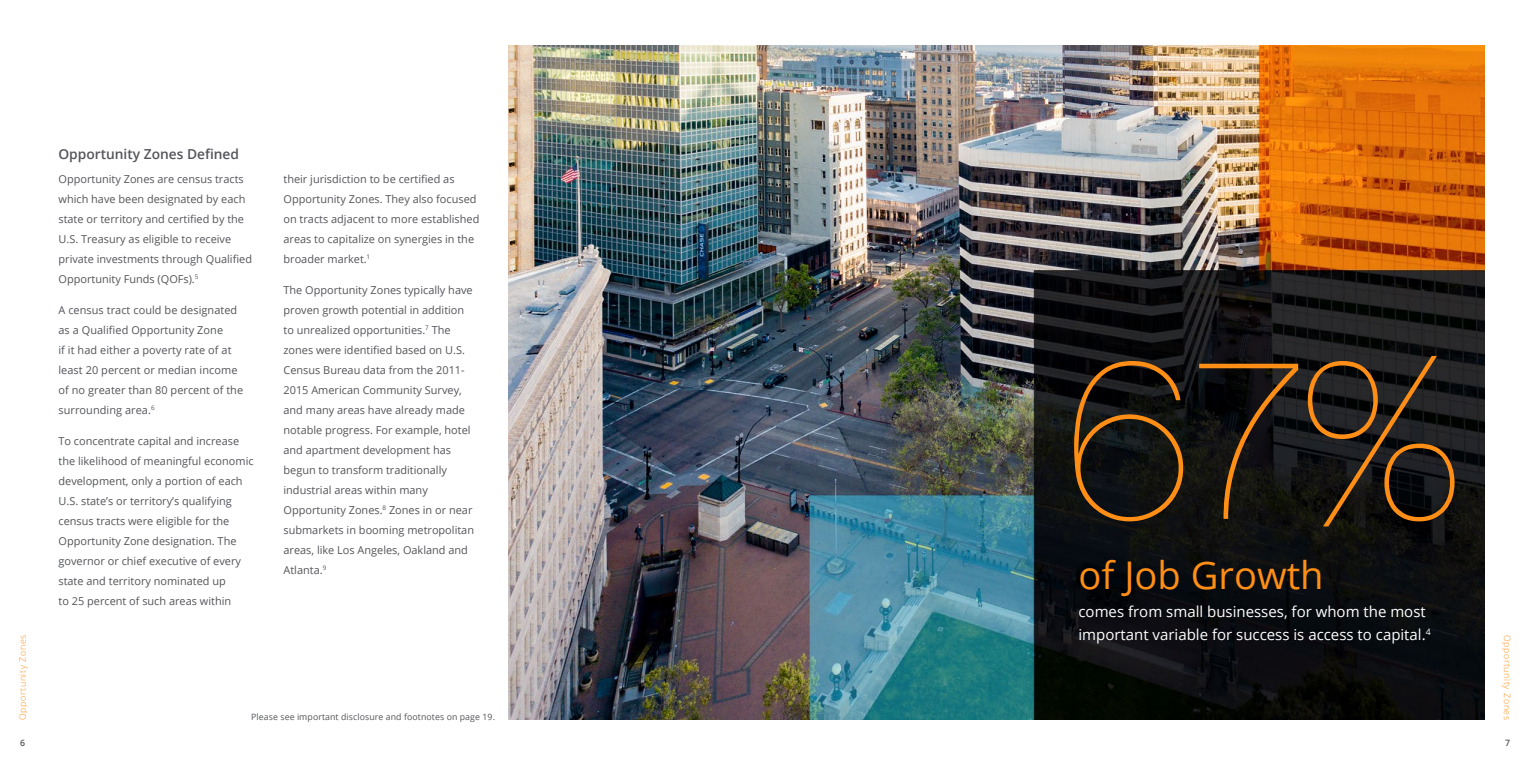
<style>
.page{position:relative;width:1530px;height:765px;background:#fff}
.page>*{position:absolute;margin:0;border:0;box-sizing:border-box;transform-origin:0 0}
.t1{font:200 228.25px "Helvetica Neue";color:#ff8e16}
.t2{font:38.12px "Open Sans";color:#ff8e16}
.t3{font:15px/22.5px "Open Sans";color:#fff}
.t4{font:600 13.75px "Open Sans";color:#54555a}
.t5{font:11px/20px "Open Sans";color:#54555a}
.t6{font:8.75px "Open Sans";letter-spacing:.01em;color:#54555a}
.t7{font:300 8.75px "Open Sans";letter-spacing:.08em;color:#ff8e16}
.t8{font:600 8.75px "Open Sans";color:#54555a}
</style>
<div class="page">
<img style="left:509px;top:45px;width:976px;height:675px">
<p class="t4" style="left:58px;top:145px;width:182px">Opportunity Zones Defined</p>
<p class="t5" style="left:58px;top:168px;width:195px">Opportunity Zones are census tracts which have been designated by each state or territory and certified by the U.S. Treasury as eligible to receive private investments through Qualified Opportunity Funds (QOFs).<sup>5</sup></p>
<p class="t5" style="left:58px;top:300px;width:186px">A census tract could be designated as a Qualified Opportunity Zone<br>if it had either a poverty rate of at least 20 percent or median income of no greater than 80 percent of the surrounding area.<sup>6</sup></p>
<p class="t5" style="left:58px;top:431px;width:197px">To concentrate capital and increase the likelihood of meaningful economic development, only a portion of each U.S. state’s or territory’s qualifying census tracts were eligible for the Opportunity Zone designation. The governor or chief executive of every state and territory nominated up<br>to 25 percent of such areas within</p>
<p class="t5" style="left:284px;top:168px;width:197px">their jurisdiction to be certified as Opportunity Zones. They also focused on tracts adjacent to more established areas to capitalize on synergies in the broader market.<sup>1</sup></p>
<p class="t5" style="left:284px;top:280px;width:192px">The Opportunity Zones typically have proven growth potential in addition to unrealized opportunities.<sup>7</sup> The zones were identified based on U.S.<br>Census Bureau data from the 2011- 2015 American Community Survey, and many areas have already made notable progress. For example, hotel and apartment development has begun to transform traditionally industrial areas within many Opportunity Zones.<sup>8</sup> Zones in or near submarkets in booming metropolitan areas, like Los Angeles, Oakland and Atlanta.<sup>9</sup></p>
<h1 class="t1" style="left:1065px;top:261px;width:396px">67%</h1>
<h2 class="t2" style="left:1078px;top:549px;width:247px">of Job Growth</h2>
<h3 class="t3" style="left:1078px;top:600px;width:354px">comes from small businesses, for whom the most important variable for success is access to capital.<sup>4</sup></h3>
<p class="t7" style="left:17px;top:720px;width:87px;rotate:-90deg">Opportunity Zones</p>
<p class="t7" style="left:1513px;top:635px;width:87px;rotate:90deg">Opportunity Zones</p>
<p class="t8" style="left:20px;top:737px;width:6px">6</p>
<p class="t8" style="left:1505px;top:737px;width:6px">7</p>
<p class="t6" style="left:251px;top:711px;width:245px">Please see important disclosure and footnotes on page 19.</p>
</div>
